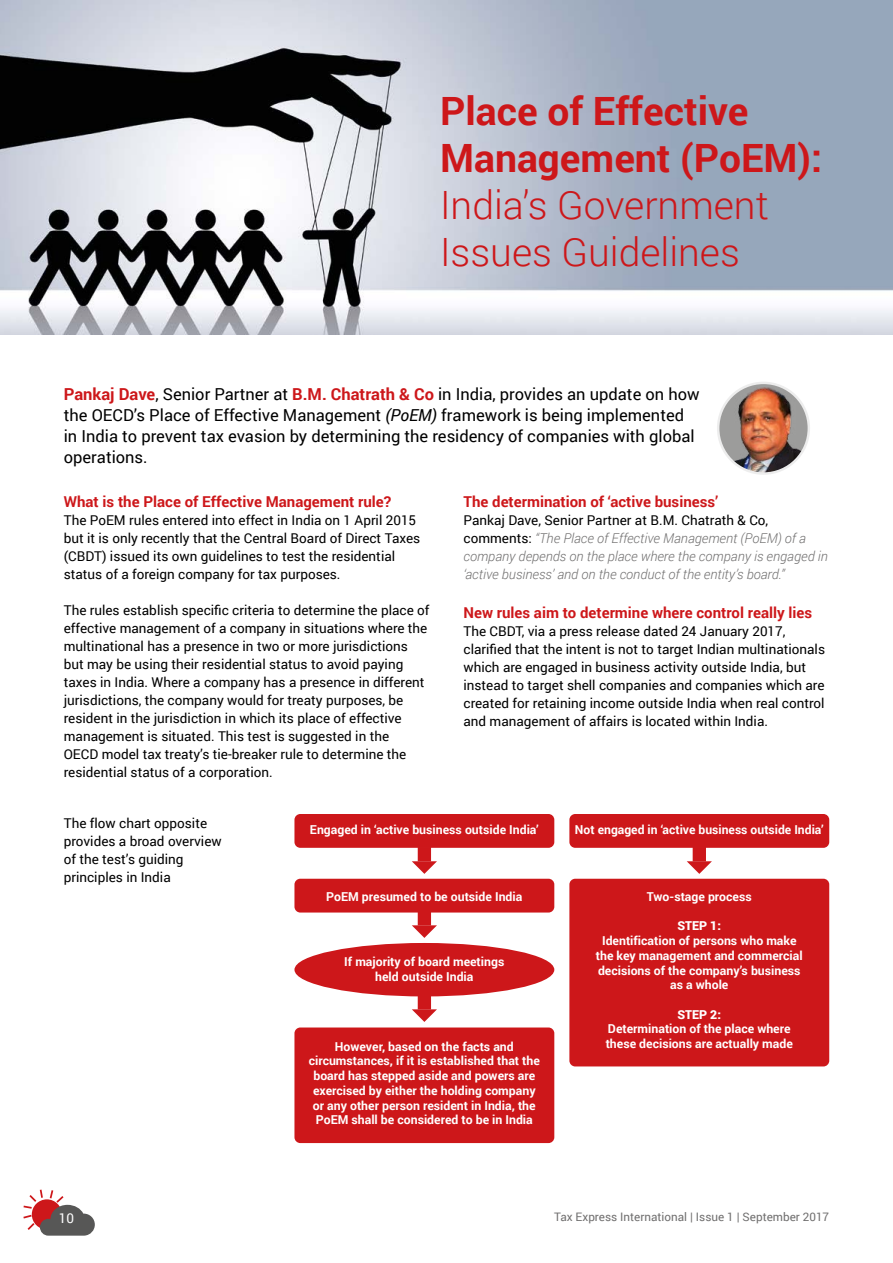
<style>
.page{position:relative;width:893px;height:1263px;background:#fff}
.page>*{position:absolute;margin:0;border:0;box-sizing:border-box;transform-origin:0 0}
.t1{font:700 39px/46.8px "Roboto";color:#cd171a}
.t2{font:300 39px/46.8px "Roboto";color:#cd171a}
.t3{font:16.5px/21px "Roboto";color:#000}
.t4{font:700 15px "Roboto";color:#cd171a}
.t5{font:13.5px/18px "Roboto";color:#000}
.t6{font:italic 300 13.5px/18px "Roboto";color:#706f6f}
.t7{font:13.5px "Roboto";color:#fff}
.t8{font:700 12.3px/14.7px "Roboto";color:#fff;text-align:center}
.t9{font:900 12.3px "Roboto";color:#fff}
.t10{font:11.7px "Roboto";color:#706f6f}
.s1{font-weight:700;color:#cd171a}
.s2{font-style:italic}
.s3{font-weight:400;font-style:normal;color:#000}
</style>
<div class="page">
<img style="left:0;top:0;width:893px;height:334px">
<svg style="left:23px;top:1189px;width:72px;height:46px"></svg>
<img style="left:718px;top:387px;width:91px;height:85px">
<div style="left:717px;top:382px;width:93px;height:93px;border:2px solid #ededed;border-radius:50%"></div>
<div style="left:294px;top:943px;width:260px;height:53px;background:#cd171a;border-radius:50%"></div>
<div style="left:294px;top:1027px;width:260px;height:116px;background:#cd171a;border-radius:6px"></div>
<div style="left:294px;top:814px;width:260px;height:34px;background:#cd171a;border-radius:6px"></div>
<div style="left:294px;top:879px;width:260px;height:33px;background:#cd171a;border-radius:6px"></div>
<div style="left:569px;top:814px;width:260px;height:34px;background:#cd171a;border-radius:6px"></div>
<div style="left:569px;top:879px;width:260px;height:187px;background:#cd171a;border-radius:6px"></div>
<svg style="left:412px;top:861px;width:25px;height:13px"></svg>
<div style="left:418px;top:847px;width:13px;height:14px;background:#cd171a"></div>
<svg style="left:687px;top:861px;width:25px;height:13px"></svg>
<div style="left:693px;top:847px;width:13px;height:14px;background:#cd171a"></div>
<svg style="left:412px;top:925px;width:25px;height:13px"></svg>
<div style="left:418px;top:911px;width:13px;height:14px;background:#cd171a"></div>
<svg style="left:412px;top:1009px;width:25px;height:13px"></svg>
<div style="left:418px;top:995px;width:13px;height:14px;background:#cd171a"></div>
<h1 class="t1" style="left:440px;top:87px;width:384px">Place of Effective<br>Management (PoEM):</h1>
<h1 class="t2" style="left:440px;top:181px;width:330px">India’s Government<br>Issues Guidelines</h1>
<p class="t3" style="left:64px;top:383px;width:637px"><span class="s1">Pankaj Dave</span>, Senior Partner at <span class="s1">B.M. Chatrath &amp; Co</span> in India, provides an update on how the OECD’s Place of Effective Management <span class="s2">(PoEM)</span> framework is being implemented in India to prevent tax evasion by determining the residency of companies with global operations.</p>
<p class="t4" style="left:64px;top:491px;width:329px">What is the Place of Effective Management rule?</p>
<p class="t5" style="left:64px;top:510px;width:358px">The PoEM rules entered into effect in India on 1 April 2015 but it is only recently that the Central Board of Direct Taxes (CBDT) issued its own guidelines to test the residential status of a foreign company for tax purposes.</p>
<p class="t5" style="left:64px;top:600px;width:367px">The rules establish specific criteria to determine the place of effective management of a company in situations where the multinational has a presence in two or more jurisdictions but may be using their residential status to avoid paying taxes in India. Where a company has a presence in different jurisdictions, the company would for treaty purposes, be resident in the jurisdiction in which its place of effective management is situated. This test is suggested in the<br>OECD model tax treaty’s tie-breaker rule to determine the residential status of a corporation.</p>
<p class="t4" style="left:463px;top:491px;width:256px">The determination of ‘active business’</p>
<p class="t6" style="left:463px;top:510px;width:366px"><span class="s3">Pankaj Dave, Senior Partner at B.M. Chatrath &amp; Co, comments:</span> “The Place of Effective Management (PoEM) of a company depends on the place where the company is engaged in ‘active business’ and on the conduct of the entity’s board.”</p>
<p class="t4" style="left:463px;top:602px;width:350px">New rules aim to determine where control really lies</p>
<p class="t5" style="left:463px;top:621px;width:363px">The CBDT, via a press release dated 24 January 2017, clarified that the intent is not to target Indian multinationals which are engaged in business activity outside India, but instead to target shell companies and companies which are created for retaining income outside India when real control and management of affairs is located within India.</p>
<p class="t5" style="left:64px;top:813px;width:159px">The flow chart opposite provides a broad overview of the test’s guiding principles in India</p>
<p class="t8" style="left:310px;top:822px;width:230px">Engaged in ‘active business outside India’</p>
<p class="t8" style="left:575px;top:822px;width:250px">Not engaged in ‘active business outside India’</p>
<p class="t8" style="left:326px;top:889px;width:198px">PoEM presumed to be outside India</p>
<p class="t8" style="left:344px;top:954px;width:162px">If majority of board meetings held outside India</p>
<p class="t8" style="left:309px;top:1038px;width:233px">However, based on the facts and circumstances, if it is established that the board has stepped aside and powers are exercised by either the holding company or any other person resident in India, the PoEM shall be considered to be in India</p>
<p class="t8" style="left:647px;top:889px;width:106px">Two-stage process</p>
<p class="t9" style="left:677px;top:917px;width:45px">STEP 1:</p>
<p class="t8" style="left:596px;top:933px;width:208px">Identification of persons who make the key management and commercial decisions of the company’s business as a whole</p>
<p class="t9" style="left:677px;top:1006px;width:45px">STEP 2:</p>
<p class="t8" style="left:606px;top:1021px;width:189px;text-align:left">Determination of the place where these decisions are actually made</p>
<p class="t7" style="left:59px;top:1209px;width:17px">10</p>
<p class="t10" style="left:554px;top:1209px;width:277px">Tax Express International | Issue 1 | September 2017</p>
</div>
